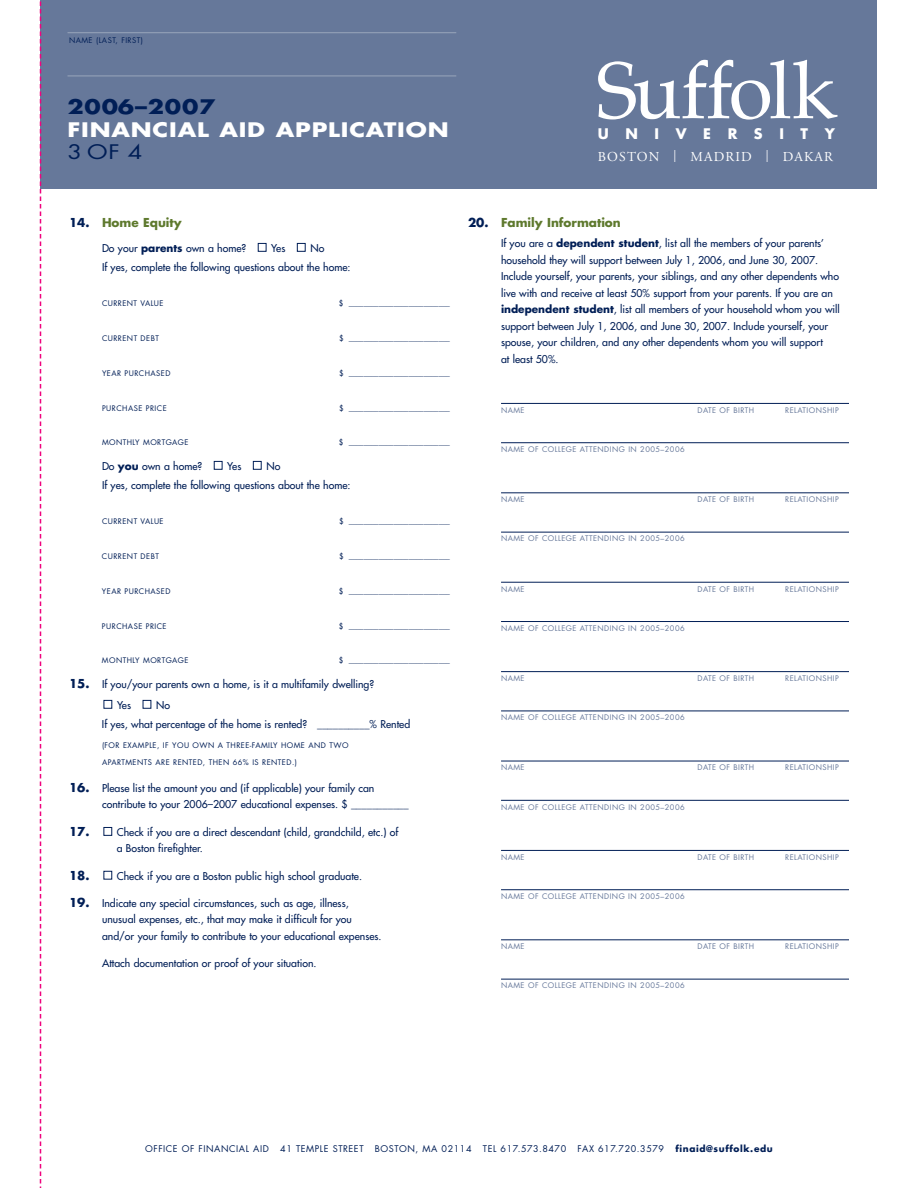
<style>
.page{position:relative;width:918px;height:1188px;background:#fff}
.page>*{position:absolute;margin:0;border:0;box-sizing:border-box;transform-origin:0 0}
.t1{font:80.55px "Palatino";letter-spacing:-.035em;color:#fff}
.t2{font:700 19.5px "Futura";letter-spacing:.035em;color:#fff;scale:1.22 1}
.t3{font:700 19.5px "Futura";letter-spacing:.035em;color:#001e56;scale:1.22 1}
.t4{font:19.5px "Futura";color:#001e56;scale:1.22 1}
.t5{font:700 14.25px "Futura";letter-spacing:1.165em;color:#fff}
.t6{font:13.65px "Adobe Garamond";letter-spacing:.085em;color:#fff}
.t7{font:700 12px "Futura";color:#5e792d}
.t8{font:10.5px/16.5px "Futura";color:#001e56}
.t9{font:9px "Futura";letter-spacing:.06em;color:#001e56}
.t10{font:700 9px "Futura";letter-spacing:.07em;color:#001e56}
.t11{font:7.5px "Futura";letter-spacing:.06em;color:#001e56}
.t12{font:7.5px "Futura";letter-spacing:.06em;color:#66789a}
.s1{font-size:12px}
.s2{color:#001e56}
.s3{font-weight:700}
.s4{font-weight:700;font-size:12px}
</style>
<div class="page">
<hr style="left:501px;top:403px;width:348px;height:1px;background:#001e56">
<hr style="left:501px;top:442px;width:348px;height:1px;background:#001e56">
<hr style="left:501px;top:492px;width:348px;height:1px;background:#001e56">
<hr style="left:501px;top:532px;width:348px;height:1px;background:#001e56">
<hr style="left:501px;top:582px;width:348px;height:1px;background:#001e56">
<hr style="left:501px;top:621px;width:348px;height:1px;background:#001e56">
<hr style="left:501px;top:671px;width:348px;height:1px;background:#001e56">
<hr style="left:501px;top:711px;width:348px;height:1px;background:#001e56">
<hr style="left:501px;top:761px;width:348px;height:1px;background:#001e56">
<hr style="left:501px;top:800px;width:348px;height:1px;background:#001e56">
<hr style="left:501px;top:850px;width:348px;height:1px;background:#001e56">
<hr style="left:501px;top:889px;width:348px;height:1px;background:#001e56">
<hr style="left:501px;top:939px;width:348px;height:1px;background:#001e56">
<hr style="left:501px;top:979px;width:348px;height:1px;background:#001e56">
<div style="left:104px;top:871px;width:8px;height:9px;border:1px solid #001e56"></div>
<div style="left:104px;top:827px;width:8px;height:9px;border:1px solid #001e56"></div>
<div style="left:143px;top:700px;width:8px;height:9px;border:1px solid #001e56"></div>
<div style="left:104px;top:700px;width:8px;height:9px;border:1px solid #001e56"></div>
<div style="left:253px;top:461px;width:9px;height:9px;border:1px solid #001e56"></div>
<div style="left:214px;top:461px;width:8px;height:9px;border:1px solid #001e56"></div>
<div style="left:297px;top:243px;width:9px;height:9px;border:1px solid #001e56"></div>
<div style="left:258px;top:243px;width:8px;height:9px;border:1px solid #001e56"></div>
<div style="left:40px;top:0;width:838px;height:189px;background:#66789a"></div>
<hr style="left:68px;top:32px;width:388px;height:1px;background:#99a5bb">
<hr style="left:68px;top:76px;width:388px;height:1px;background:#99a5bb">
<svg style="left:40px;top:1px;width:1px;height:1187px"></svg>
<p class="t11" style="left:69px;top:37px;width:75px">NAME (LAST, FIRST)</p>
<h2 class="t3" style="left:68px;top:98px;width:123px">2006–2007</h2>
<h2 class="t2" style="left:68px;top:121px;width:314px">FINANCIAL AID APPLICATION</h2>
<h2 class="t4" style="left:68px;top:143px;width:63px">3OF 4</h2>
<h1 class="t1" style="left:596px;top:43px;width:242px">Suffolk</h1>
<h3 class="t5" style="left:598px;top:127px;width:239px">UNIVERSITY</h3>
<h3 class="t6" style="left:598px;top:151px;width:237px">BOSTON <span class="s1">|</span> MADRID <span class="s1">|</span> DAKAR</h3>
<p class="t7" style="left:69px;top:217px;width:114px"><span class="s2">14.</span> Home Equity</p>
<p class="t8" style="left:102px;top:240px;width:146px">Do your <span class="s3">parents</span> own a home?</p>
<p class="t8" style="left:271px;top:240px;width:16px">Yes</p>
<p class="t8" style="left:102px;top:239px;width:250px;line-height:19.8px;text-indent:208px">No<br>If yes, complete the following questions about the home:</p>
<p class="t11" style="left:102px;top:300px;width:63px">CURRENT VALUE</p>
<p class="t11" style="left:339px;top:300px;width:112px">$ ___________________________</p>
<p class="t11" style="left:102px;top:335px;width:58px">CURRENT DEBT</p>
<p class="t11" style="left:339px;top:335px;width:112px">$ ___________________________</p>
<p class="t11" style="left:102px;top:370px;width:70px">YEAR PURCHASED</p>
<p class="t11" style="left:339px;top:370px;width:112px">$ ___________________________</p>
<p class="t11" style="left:102px;top:404px;width:66px">PURCHASE PRICE</p>
<p class="t11" style="left:339px;top:404px;width:112px">$ ___________________________</p>
<p class="t11" style="left:102px;top:439px;width:88px">MONTHLY MORTGAGE</p>
<p class="t11" style="left:339px;top:439px;width:112px">$ ___________________________</p>
<p class="t8" style="left:102px;top:458px;width:102px">Do <span class="s3">you</span> own a home?</p>
<p class="t8" style="left:227px;top:458px;width:16px">Yes</p>
<p class="t8" style="left:102px;top:457px;width:250px;line-height:19.8px;text-indent:164px">No<br>If yes, complete the following questions about the home:</p>
<p class="t11" style="left:102px;top:518px;width:63px">CURRENT VALUE</p>
<p class="t11" style="left:339px;top:518px;width:112px">$ ___________________________</p>
<p class="t11" style="left:102px;top:553px;width:58px">CURRENT DEBT</p>
<p class="t11" style="left:339px;top:553px;width:112px">$ ___________________________</p>
<p class="t11" style="left:102px;top:588px;width:70px">YEAR PURCHASED</p>
<p class="t11" style="left:339px;top:588px;width:112px">$ ___________________________</p>
<p class="t11" style="left:102px;top:622px;width:66px">PURCHASE PRICE</p>
<p class="t11" style="left:339px;top:622px;width:112px">$ ___________________________</p>
<p class="t11" style="left:102px;top:657px;width:88px">MONTHLY MORTGAGE</p>
<p class="t11" style="left:339px;top:657px;width:112px">$ ___________________________</p>
<p class="t8" style="left:117px;top:674px;width:259px;line-height:21px;text-indent:-48px"><span class="s4">15.</span> If you/your parents own a home, is it a multifamily dwelling?<br>Yes</p>
<p class="t8" style="left:102px;top:696px;width:310px;line-height:19.8px;text-indent:54px">No<br>If yes, what percentage of the home is rented? __________% Rented</p>
<p class="t11" style="left:102px;top:742px;width:248px">(FOR EXAMPLE, IF YOU OWN A THREE-FAMILY HOME AND TWO</p>
<p class="t11" style="left:102px;top:758px;width:196px">APARTMENTS ARE RENTED, THEN 66% IS RENTED.)</p>
<p class="t8" style="left:102px;top:781px;width:308px;text-indent:-33px"><span class="s4">16.</span> Please list the amount you and (if applicable) your family can contribute to your 2006–2007 educational expenses. $ ___________</p>
<p class="t8" style="left:117px;top:824px;width:283px;text-indent:-48px"><span class="s4">17.</span> Check if you are a direct descendant (child, grandchild, etc.) of a Boston firefighter.</p>
<p class="t8" style="left:69px;top:868px;width:295px"><span class="s4">18.</span> Check if you are a Boston public high school graduate.</p>
<p class="t8" style="left:102px;top:895px;width:281px;text-indent:-33px"><span class="s4">19.</span> Indicate any special circumstances, such as age, illness, unusual expenses, etc., that may make it difficult for you and/or your family to contribute to your educational expenses.</p>
<p class="t8" style="left:102px;top:956px;width:216px">Attach documentation or proof of your situation.</p>
<p class="t7" style="left:468px;top:217px;width:154px"><span class="s2">20.</span> Family Information</p>
<p class="t8" style="left:501px;top:236px;width:340px">If you are a <span class="s3">dependent student</span>, list all the members of your parents’ household they will support between July 1, 2006, and June 30, 2007.<br>Include yourself, your parents, your siblings, and any other dependents who live with and receive at least 50% support from your parents. If you are an <span class="s3">independent student</span>, list all members of your household whom you will support between July 1, 2006, and June 30, 2007. Include yourself, your spouse, your children, and any other dependents whom you will support<br>at least 50%.</p>
<p class="t12" style="left:501px;top:407px;width:25px">NAME</p>
<p class="t12" style="left:698px;top:407px;width:58px">DATE OF BIRTH</p>
<p class="t12" style="left:785px;top:407px;width:55px">RELATIONSHIP</p>
<p class="t12" style="left:501px;top:446px;width:185px">NAME OF COLLEGE ATTENDING IN 2005–2006</p>
<p class="t12" style="left:501px;top:496px;width:25px">NAME</p>
<p class="t12" style="left:698px;top:496px;width:58px">DATE OF BIRTH</p>
<p class="t12" style="left:785px;top:496px;width:55px">RELATIONSHIP</p>
<p class="t12" style="left:501px;top:535px;width:185px">NAME OF COLLEGE ATTENDING IN 2005–2006</p>
<p class="t12" style="left:501px;top:585px;width:25px">NAME</p>
<p class="t12" style="left:698px;top:585px;width:58px">DATE OF BIRTH</p>
<p class="t12" style="left:785px;top:585px;width:55px">RELATIONSHIP</p>
<p class="t12" style="left:501px;top:625px;width:185px">NAME OF COLLEGE ATTENDING IN 2005–2006</p>
<p class="t12" style="left:501px;top:675px;width:25px">NAME</p>
<p class="t12" style="left:698px;top:675px;width:58px">DATE OF BIRTH</p>
<p class="t12" style="left:785px;top:675px;width:55px">RELATIONSHIP</p>
<p class="t12" style="left:501px;top:714px;width:185px">NAME OF COLLEGE ATTENDING IN 2005–2006</p>
<p class="t12" style="left:501px;top:764px;width:25px">NAME</p>
<p class="t12" style="left:697px;top:764px;width:58px">DATE OF BIRTH</p>
<p class="t12" style="left:785px;top:764px;width:55px">RELATIONSHIP</p>
<p class="t12" style="left:501px;top:804px;width:185px">NAME OF COLLEGE ATTENDING IN 2005–2006</p>
<p class="t12" style="left:501px;top:854px;width:25px">NAME</p>
<p class="t12" style="left:697px;top:854px;width:58px">DATE OF BIRTH</p>
<p class="t12" style="left:785px;top:854px;width:55px">RELATIONSHIP</p>
<p class="t12" style="left:501px;top:893px;width:185px">NAME OF COLLEGE ATTENDING IN 2005–2006</p>
<p class="t12" style="left:501px;top:943px;width:25px">NAME</p>
<p class="t12" style="left:698px;top:943px;width:58px">DATE OF BIRTH</p>
<p class="t12" style="left:785px;top:943px;width:55px">RELATIONSHIP</p>
<p class="t12" style="left:501px;top:982px;width:185px">NAME OF COLLEGE ATTENDING IN 2005–2006</p>
<p class="t9" style="left:145px;top:1144px;width:125px">OFFICE OF FINANCIAL AID</p>
<p class="t9" style="left:280px;top:1144px;width:85px">41 TEMPLE STREET</p>
<p class="t9" style="left:375px;top:1144px;width:98px">BOSTON, MA 02114</p>
<p class="t9" style="left:483px;top:1144px;width:183px">TEL 617.573.8470 FAX 617.720.3579</p>
<p class="t10" style="left:675px;top:1144px;width:99px">finaid@suffolk.edu</p>
</div>
